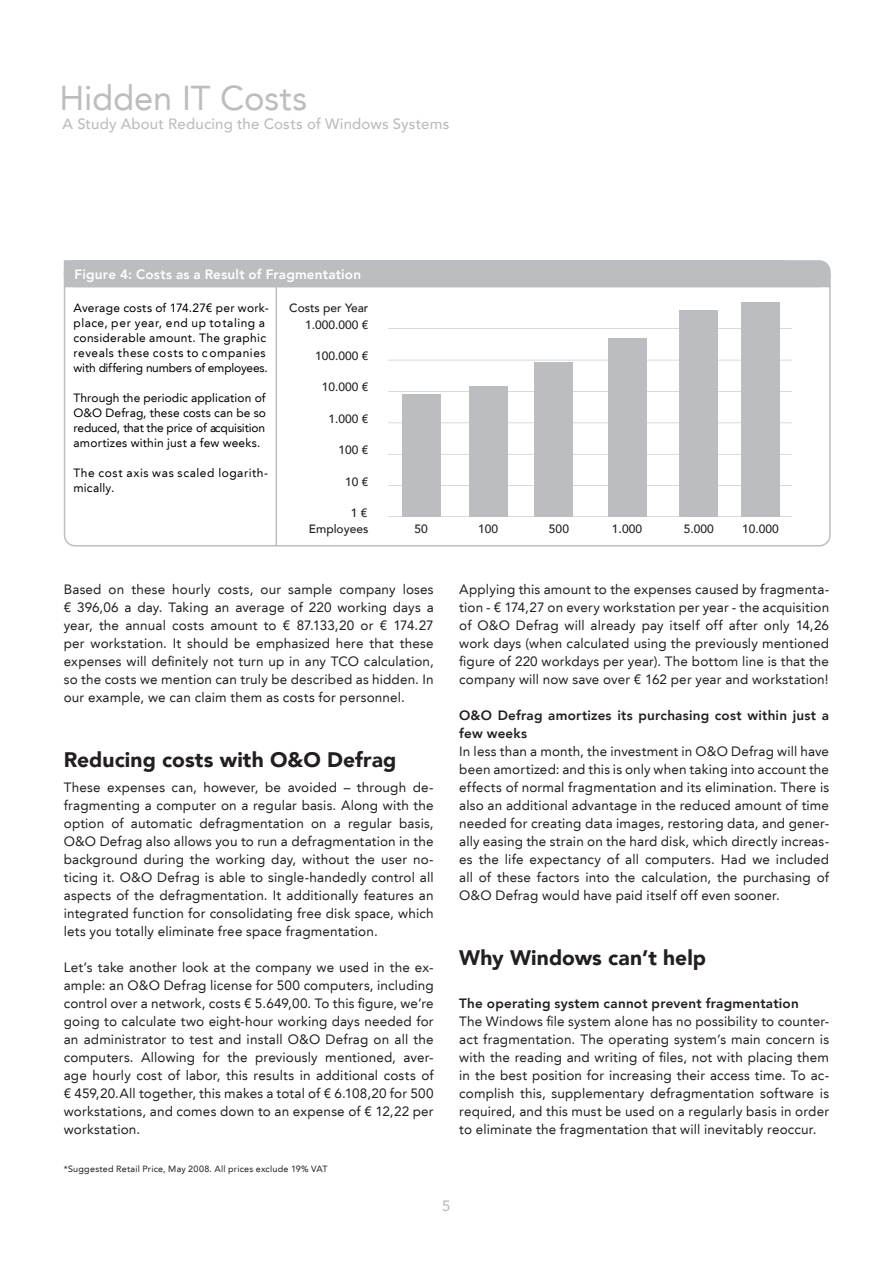
<style>
.page{position:relative;width:893px;height:1263px;background:#fff}
.page>*{position:absolute;margin:0;border:0;box-sizing:border-box;transform-origin:0 0}
.t1{font:34.5px "Avenir LT";letter-spacing:-.005em;color:#bcbdc0}
.t2{font:900 21px "Avenir LT";letter-spacing:.005em;color:#231f20}
.t3{font:500 15px "Avenir LT";letter-spacing:.01em;color:#bcbdc0}
.t4{font:13.5px/18px "Avenir LT";letter-spacing:.01em;color:#231f20;text-align:justify}
.t5{font:800 13.5px/18px "Avenir LT";letter-spacing:.015em;color:#231f20}
.t6{font:800 13.5px "Avenir LT";letter-spacing:.015em;color:#fff}
.t7{font:12px/15px "Avenir LT";letter-spacing:.025em;color:#000}
.t8{font:500 12px "Avenir LT";color:#231f20}
.t9{font:9px "Avenir LT";letter-spacing:.025em;color:#231f20}
</style>
<div class="page">
<div style="left:63px;top:260px;width:768px;height:25px;background:#bcbdc0"></div>
<svg style="left:63px;top:285px;width:768px;height:262px"></svg>
<h1 class="t1" style="left:60px;top:78px;width:249px">Hidden IT Costs</h1>
<p class="t3" style="left:63px;top:115px;width:388px">A Study About Reducing the Costs of Windows Systems</p>
<p class="t6" style="left:75px;top:266px;width:288px">Figure 4: Costs as a Result of Fragmentation</p>
<p class="t7" style="left:74px;top:300px;width:197px">Average costs of 174.27€ per work&shy;place, per year, end up totaling a considerable amount. The graphic reveals these costs to c ompanies with differing numbers of employees.</p>
<p class="t7" style="left:74px;top:390px;width:194px;text-align:justify">Through the periodic application of O&amp;O Defrag, these costs can be so reduced, that the price of acquisition amortizes within just a few weeks.</p>
<p class="t7" style="left:74px;top:465px;width:196px">The cost axis was scaled logarith&shy;mically.</p>
<p class="t8" style="left:289px;top:301px;width:81px">Costs per Year</p>
<p class="t8" style="left:305px;top:318px;width:65px">1.000.000 €</p>
<p class="t8" style="left:315px;top:349px;width:55px">100.000 €</p>
<p class="t8" style="left:322px;top:380px;width:48px">10.000 €</p>
<p class="t8" style="left:328px;top:412px;width:42px">1.000 €</p>
<p class="t8" style="left:338px;top:443px;width:32px">100 €</p>
<p class="t8" style="left:345px;top:474px;width:25px">10 €</p>
<p class="t8" style="left:351px;top:506px;width:18px">1 €</p>
<p class="t8" style="left:309px;top:521px;width:61px">Employees</p>
<p class="t8" style="left:414px;top:521px;width:15px">50</p>
<p class="t8" style="left:478px;top:521px;width:22px">100</p>
<p class="t8" style="left:549px;top:521px;width:22px">500</p>
<p class="t8" style="left:612px;top:521px;width:32px">1.000</p>
<p class="t8" style="left:684px;top:521px;width:32px">5.000</p>
<p class="t8" style="left:742px;top:521px;width:38px">10.000</p>
<p class="t4" style="left:64px;top:580px;width:371px">Based on these hourly costs, our sample company loses € 396,06 a day. Taking an average of 220 working days a year, the annual costs amount to € 87.133,20 or € 174.27 per workstation. It should be emphasized here that these expenses will definitely not turn up in any TCO calculation, so the costs we mention can truly be described as hidden. In our example, we can claim them as costs for personnel.</p>
<h2 class="t2" style="left:64px;top:746px;width:334px">Reducing costs with O&amp;O Defrag</h2>
<p class="t4" style="left:64px;top:778px;width:371px">These expenses can, however, be avoided – through de&shy;fragmenting a computer on a regular basis. Along with the option of automatic defragmentation on a regular basis, O&amp;O Defrag also allows you to run a defragmentation in the background during the working day, without the user no&shy;ticing it. O&amp;O Defrag is able to single-handedly control all aspects of the defragmentation. It additionally features an integrated function for consolidating free disk space, which lets you totally eliminate free space fragmentation.</p>
<p class="t4" style="left:64px;top:958px;width:371px">Let’s take another look at the company we used in the ex&shy;ample: an O&amp;O Defrag license for 500 computers, including control over a network, costs € 5.649,00. To this figure, we’re going to calculate two eight-hour working days needed for an administrator to test and install O&amp;O Defrag on all the computers. Allowing for the previously mentioned, aver&shy;age hourly cost of labor, this results in additional costs of € 459,20.All together, this makes a total of € 6.108,20 for 500 workstations, and comes down to an expense of € 12,22 per workstation.</p>
<p class="t4" style="left:459px;top:580px;width:371px">Applying this amount to the expenses caused by fragmenta&shy;tion - € 174,27 on every workstation per year - the acquisition of O&amp;O Defrag will already pay itself off after only 14,26 work days (when calculated using the previously mentioned figure of 220 workdays per year). The bottom line is that the company will now save over € 162 per year and workstation!</p>
<p class="t5" style="left:459px;top:706px;width:371px">O&amp;O Defrag amortizes its purchasing cost within just a few weeks</p>
<p class="t4" style="left:459px;top:742px;width:371px">In less than a month, the investment in O&amp;O Defrag will have been amortized: and this is only when taking into account the effects of normal fragmentation and its elimination. There is also an additional advantage in the reduced amount of time needed for creating data images, restoring data, and gener&shy;ally easing the strain on the hard disk, which directly increas&shy;es the life expectancy of all computers. Had we included all of these factors into the calculation, the purchasing of O&amp;O Defrag would have paid itself off even sooner.</p>
<h2 class="t2" style="left:459px;top:944px;width:248px">Why Windows can’t help</h2>
<p class="t5" style="left:459px;top:994px;width:341px">The operating system cannot prevent fragmentation</p>
<p class="t4" style="left:459px;top:1012px;width:371px">The Windows file system alone has no possibility to counter&shy;act fragmentation. The operating system’s main concern is with the reading and writing of files, not with placing them in the best position for increasing their access time. To ac&shy;complish this, supplementary defragmentation software is required, and this must be used on a regularly basis in order to eliminate the fragmentation that will inevitably reoccur.</p>
<p class="t9" style="left:64px;top:1164px;width:265px">*Suggested Retail Price, May 2008. All prices exclude 19% VAT</p>
<p class="t3" style="left:442px;top:1197px;width:10px">5</p>
</div>
